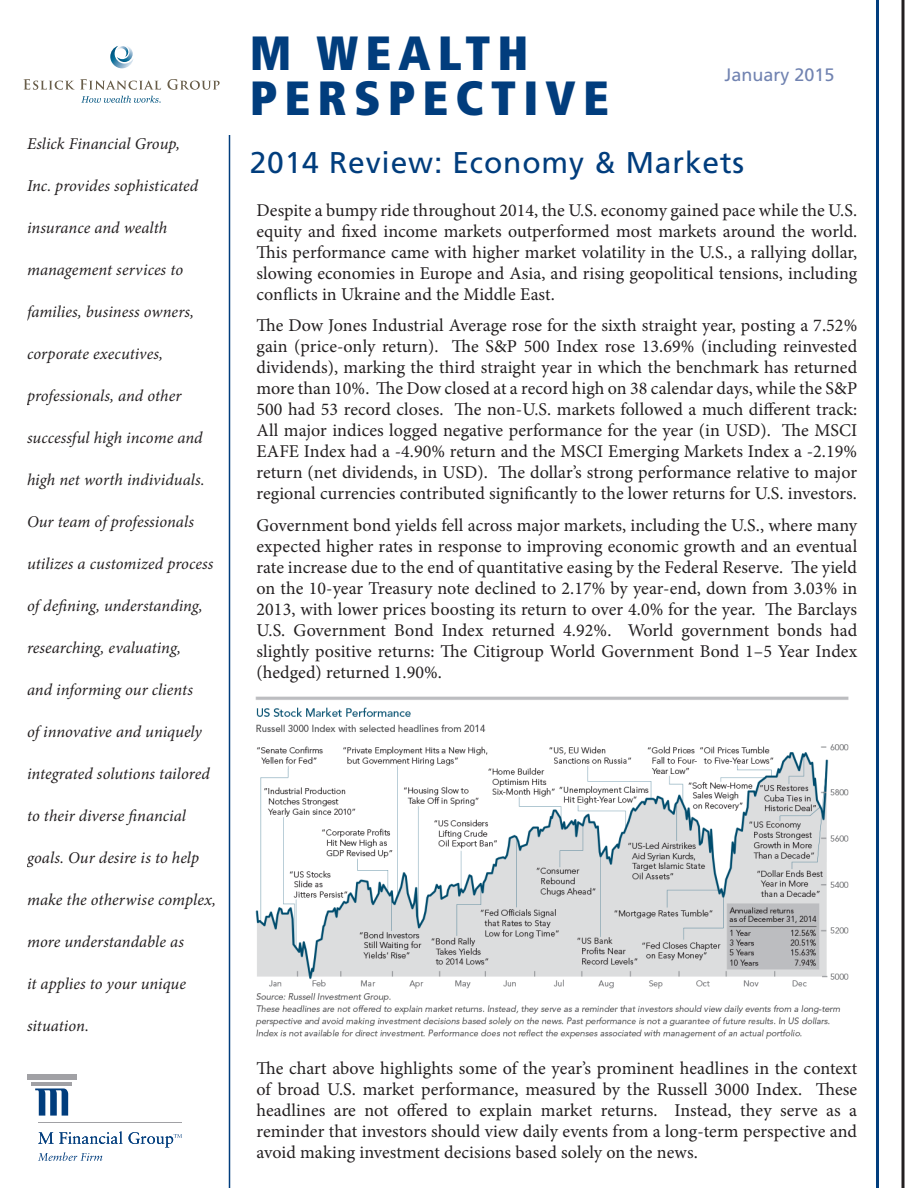
<style>
.page{position:relative;width:918px;height:1188px;background:#fff}
.page>*{position:absolute;margin:0;border:0;box-sizing:border-box;transform-origin:0 0}
.t1{font:900 condensed 48px/45px "Frutiger LT Std";letter-spacing:.15em;color:#013d7d}
.t2{font:30px "Frutiger LT Std";letter-spacing:.03em;color:#013d7d}
.Body{font:18px/21px "Minion Pro";letter-spacing:.005em;color:#231f20;text-align:justify}
.t3{font:18px "Frutiger LT Std";color:#7183b1}
.t4{font:italic 16.5px "Minion Pro";color:#231f20}
</style>
<div class="page">
<hr style="left:876px;top:0;width:3px;height:1188px;background:#013d7d">
<hr style="left:902px;top:0;width:2px;height:1188px;background:#231f20">
<hr style="left:229px;top:135px;width:1px;height:1053px;background:#013d7d">
<img style="left:255px;top:696px;width:594px;height:343px">
<div style="left:27px;top:1074px;width:49px;height:6px;background:#a1a1a5"></div>
<hr style="left:32px;top:1082px;width:40px;height:4px;background:#a1a1a5">
<svg style="left:38px;top:1131px;width:85px;height:13px"></svg>
<hr style="left:39px;top:1122px;width:143px;height:1px;background:#a1a1a5">
<svg style="left:35px;top:1088px;width:33px;height:28px"></svg>
<svg style="left:129px;top:1132px;width:53px;height:15px"></svg>
<svg style="left:38px;top:1152px;width:64px;height:9px"></svg>
<svg style="left:23px;top:79px;width:138px;height:11px"></svg>
<svg style="left:167px;top:79px;width:53px;height:11px"></svg>
<svg style="left:81px;top:96px;width:80px;height:7px"></svg>
<svg style="left:110px;top:46px;width:23px;height:22px"></svg>
<p class="t4" style="left:27px;top:133px;width:154px">Eslick Financial Group,</p>
<p class="t4" style="left:27px;top:175px;width:173px">Inc. provides sophisticated</p>
<p class="t4" style="left:27px;top:217px;width:142px">insurance and wealth</p>
<p class="t4" style="left:27px;top:259px;width:158px">management services to</p>
<p class="t4" style="left:27px;top:301px;width:169px">families, business owners,</p>
<p class="t4" style="left:27px;top:343px;width:137px">corporate executives,</p>
<p class="t4" style="left:27px;top:385px;width:156px">professionals, and other</p>
<p class="t4" style="left:27px;top:427px;width:177px">successful high income and</p>
<p class="t4" style="left:27px;top:469px;width:179px">high net worth individuals.</p>
<p class="t4" style="left:27px;top:511px;width:168px">Our team of professionals</p>
<p class="t4" style="left:27px;top:553px;width:188px">utilizes a customized process</p>
<p class="t4" style="left:27px;top:595px;width:177px">of defining, understanding,</p>
<p class="t4" style="left:27px;top:637px;width:155px">researching, evaluating,</p>
<p class="t4" style="left:27px;top:679px;width:167px">and informing our clients</p>
<p class="t4" style="left:27px;top:721px;width:176px">of innovative and uniquely</p>
<p class="t4" style="left:27px;top:763px;width:184px">integrated solutions tailored</p>
<p class="t4" style="left:27px;top:805px;width:161px">to their diverse financial</p>
<p class="t4" style="left:27px;top:847px;width:174px">goals. Our desire is to help</p>
<p class="t4" style="left:27px;top:889px;width:190px">make the otherwise complex,</p>
<p class="t4" style="left:27px;top:931px;width:158px">more understandable as</p>
<p class="t4" style="left:27px;top:973px;width:161px">it applies to your unique</p>
<p class="t4" style="left:27px;top:1015px;width:64px">situation.</p>
<h1 class="t1" style="left:250px;top:30px;width:361px">M WEALTH<br>PERSPECTIVE</h1>
<p class="t3" style="left:725px;top:64px;width:112px">January 2015</p>
<h2 class="t2" style="left:250px;top:145px;width:496px">2014 Review: Economy &amp; Markets</h2>
<p class="Body" style="left:256px;top:199px;width:602px">Despite a bumpy ride throughout 2014, the U.S. economy gained pace while the U.S. equity and fixed income markets outperformed most markets around the world.<br>This performance came with higher market volatility in the U.S., a rallying dollar, slowing economies in Europe and Asia, and rising geopolitical tensions, including conflicts in Ukraine and the Middle East.</p>
<p class="Body" style="left:256px;top:315px;width:602px">The Dow Jones Industrial Average rose for the sixth straight year, posting a 7.52% gain (price-only return). The S&amp;P 500 Index rose 13.69% (including reinvested dividends), marking the third straight year in which the benchmark has returned more than 10%. The Dow closed at a record high on 38 calendar days, while the S&amp;P 500 had 53 record closes. The non-U.S. markets followed a much different track:<br>All major indices logged negative performance for the year (in USD). The MSCI EAFE Index had a -4.90% return and the MSCI Emerging Markets Index a -2.19% return (net dividends, in USD). The dollar’s strong performance relative to major regional currencies contributed significantly to the lower returns for U.S. investors.</p>
<p class="Body" style="left:256px;top:515px;width:602px">Government bond yields fell across major markets, including the U.S., where many expected higher rates in response to improving economic growth and an eventual rate increase due to the end of quantitative easing by the Federal Reserve. The yield on the 10-year Treasury note declined to 2.17% by year-end, down from 3.03% in 2013, with lower prices boosting its return to over 4.0% for the year. The Barclays U.S. Government Bond Index returned 4.92%. World government bonds had slightly positive returns: The Citigroup World Government Bond 1–5 Year Index (hedged) returned 1.90%.</p>
<p class="Body" style="left:256px;top:1058px;width:602px">The chart above highlights some of the year’s prominent headlines in the context of broad U.S. market performance, measured by the Russell 3000 Index. These headlines are not offered to explain market returns. Instead, they serve as a reminder that investors should view daily events from a long-term perspective and avoid making investment decisions based solely on the news.</p>
</div>
